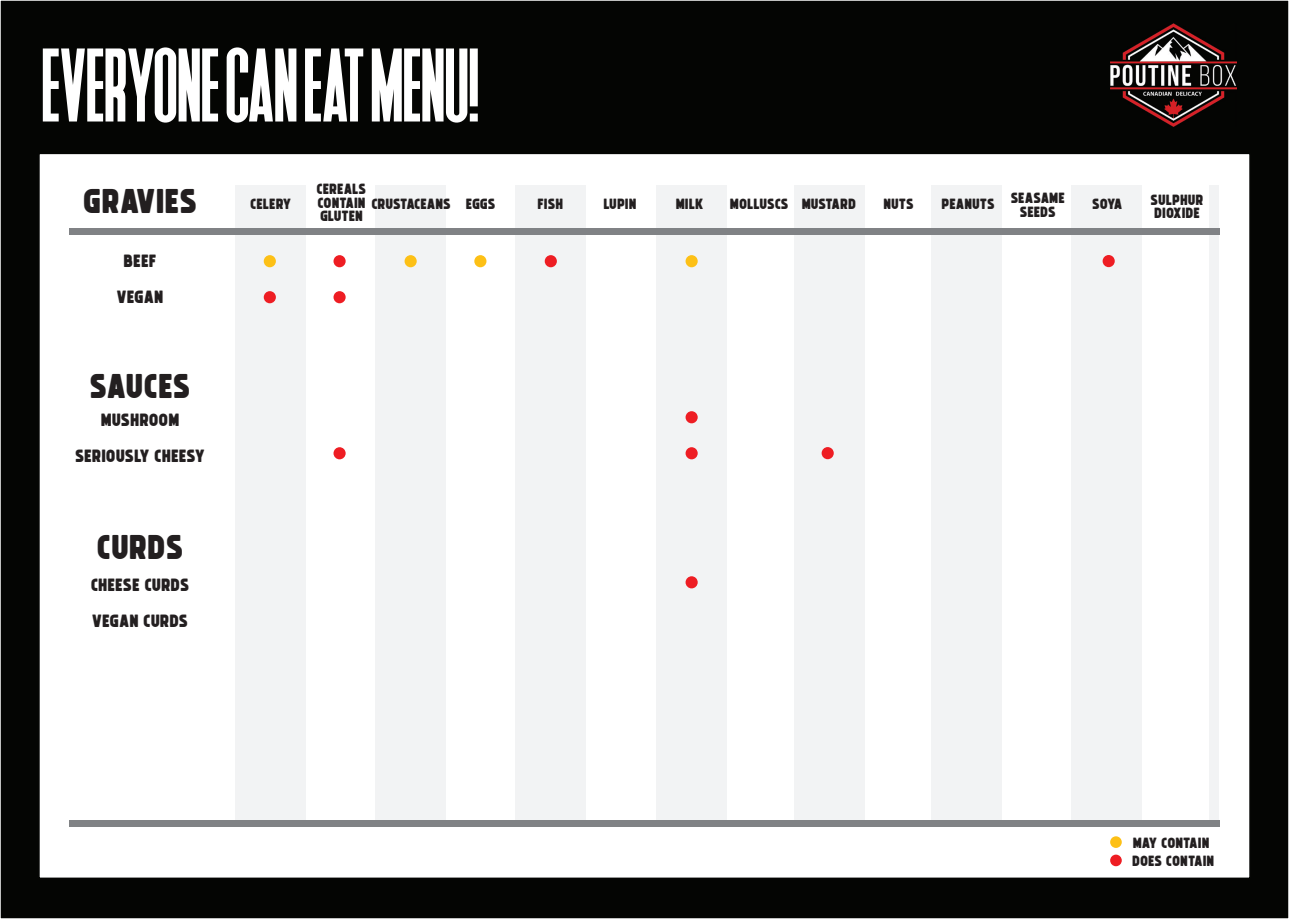
<style>
.page{position:relative;width:1289px;height:919px;background:#fff}
.page>*{position:absolute;margin:0;border:0;box-sizing:border-box;transform-origin:0 0}
.t1{font:condensed 97.05px "Deutschlander";color:#fff}
.t2{font:34.8px "Michelangelo";color:#231f20}
.t3{font:18px/36px "Michelangelo";color:#231f20;text-align:center}
.t4{font:15px/14.9px "Michelangelo";color:#231f20}
</style>
<div class="page">
<div style="left:0;top:0;width:1288px;height:918px;background:#040503"></div>
<img style="left:1110px;top:24px;width:126px;height:102px">
<div style="left:38px;top:153px;width:1212px;height:726px;background:#fff;border:2px solid #040503"></div>
<div style="left:235px;top:185px;width:71px;height:637px;background:#f2f3f4"></div>
<div style="left:375px;top:185px;width:70px;height:637px;background:#f2f3f4"></div>
<div style="left:515px;top:185px;width:71px;height:637px;background:#f2f3f4"></div>
<div style="left:656px;top:185px;width:70px;height:637px;background:#f2f3f4"></div>
<div style="left:794px;top:185px;width:70px;height:637px;background:#f2f3f4"></div>
<div style="left:931px;top:185px;width:70px;height:637px;background:#f2f3f4"></div>
<div style="left:1071px;top:185px;width:70px;height:637px;background:#f2f3f4"></div>
<div style="left:1208px;top:185px;width:10px;height:637px;background:#f2f3f4"></div>
<div style="left:1110px;top:836px;width:11px;height:11px;background:#fdc016;border-radius:50%"></div>
<div style="left:1110px;top:854px;width:11px;height:12px;background:#ee1d23;border-radius:50%"></div>
<div style="left:69px;top:228px;width:1150px;height:7px;background:#808285"></div>
<div style="left:264px;top:255px;width:12px;height:12px;background:#fdc016;border-radius:50%"></div>
<div style="left:264px;top:291px;width:12px;height:12px;background:#ee1d23;border-radius:50%"></div>
<div style="left:333px;top:255px;width:12px;height:12px;background:#ee1d23;border-radius:50%"></div>
<div style="left:333px;top:447px;width:12px;height:12px;background:#ee1d23;border-radius:50%"></div>
<div style="left:333px;top:291px;width:12px;height:12px;background:#ee1d23;border-radius:50%"></div>
<div style="left:404px;top:255px;width:13px;height:12px;background:#fdc016;border-radius:50%"></div>
<div style="left:474px;top:255px;width:12px;height:12px;background:#fdc016;border-radius:50%"></div>
<div style="left:544px;top:255px;width:13px;height:12px;background:#ee1d23;border-radius:50%"></div>
<div style="left:685px;top:255px;width:12px;height:12px;background:#fdc016;border-radius:50%"></div>
<div style="left:685px;top:576px;width:12px;height:12px;background:#ee1d23;border-radius:50%"></div>
<div style="left:685px;top:411px;width:12px;height:12px;background:#ee1d23;border-radius:50%"></div>
<div style="left:685px;top:447px;width:12px;height:12px;background:#ee1d23;border-radius:50%"></div>
<div style="left:821px;top:447px;width:12px;height:12px;background:#ee1d23;border-radius:50%"></div>
<div style="left:1102px;top:255px;width:12px;height:12px;background:#ee1d23;border-radius:50%"></div>
<div style="left:69px;top:819px;width:1150px;height:7px;background:#808285"></div>
<h1 class="t1" style="left:43px;top:24px;width:439px">EVERYONE CAN EAT MENU!</h1>
<h2 class="t2" style="left:83px;top:182px;width:116px">GRAVIES</h2>
<p class="t3" style="left:117px;top:243px;width:48px">BEEF<br>VEGAN</p>
<h2 class="t2" style="left:89px;top:367px;width:103px">SAUCES</h2>
<p class="t3" style="left:75px;top:402px;width:131px">MUSHROOM<br>SERIOUSLY CHEESY</p>
<h2 class="t2" style="left:97px;top:529px;width:88px">CURDS</h2>
<p class="t3" style="left:91px;top:567px;width:100px;text-align:left">CHEESE CURDS<br>VEGAN CURDS</p>
<p class="t4" style="left:250px;top:197px;width:43px">CELERY</p>
<p class="t4" style="left:316px;top:182px;width:180px">CEREALS<br>CONTAIN CRUSTACEANS EGGS</p>
<p class="t4" style="left:320px;top:209px;width:44px">GLUTEN</p>
<p class="t4" style="left:537px;top:196px;width:27px">FISH</p>
<p class="t4" style="left:603px;top:196px;width:34px">LUPIN</p>
<p class="t4" style="left:675px;top:196px;width:29px">MILK</p>
<p class="t4" style="left:730px;top:196px;width:128px">MOLLUSCS MUSTARD</p>
<p class="t4" style="left:883px;top:196px;width:32px">NUTS</p>
<p class="t4" style="left:941px;top:194px;width:125px">PEANUTS SEASAME</p>
<p class="t4" style="left:1019px;top:204px;width:38px">SEEDS</p>
<p class="t4" style="left:1092px;top:196px;width:32px">SOYA</p>
<p class="t4" style="left:1150px;top:193px;width:54px;line-height:13.5px">SULPHUR<br>DIOXIDE</p>
<p class="t4" style="left:1132px;top:835px;width:78px">MAY CONTAIN</p>
<p class="t4" style="left:1132px;top:853px;width:84px">DOES CONTAIN</p>
</div>
